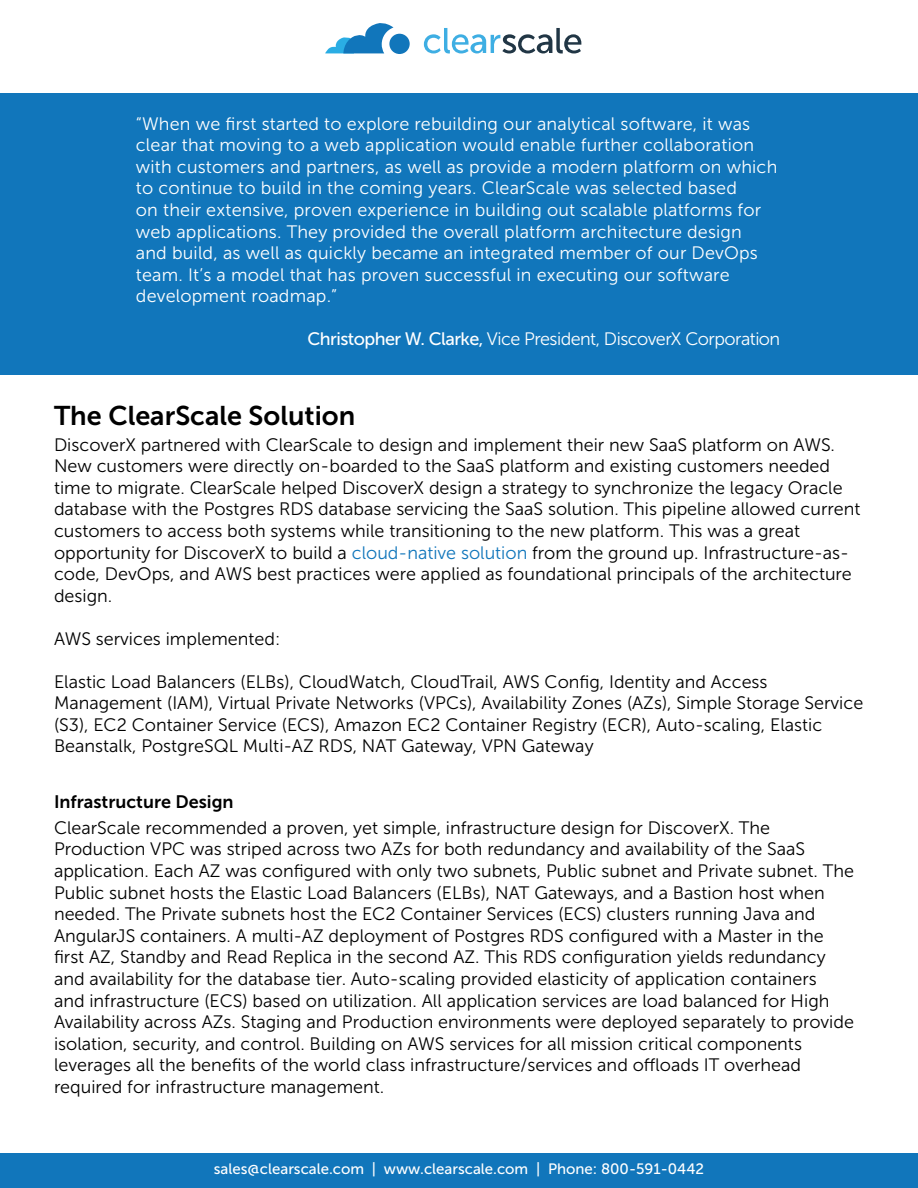
<style>
.page{position:relative;width:918px;height:1188px;background:#fff}
.page>*{position:absolute;margin:0;border:0;box-sizing:border-box;transform-origin:0 0}
.t1{font:27px "Museo Sans 700";color:#000}
.t2{font:18px/21.6px "Museo Sans 300";color:#000}
.t3{font:18px/21.6px "Museo Sans 300";letter-spacing:.01em;color:#fff}
.t4{font:18px "Museo Sans 300";letter-spacing:-.03em;color:#fff}
.t5{font:18px "Museo Sans 700";color:#000}
.t6{font:15px "Museo Sans 500";color:#fff}
.s1{font-family:"Museo Sans 500"}
.s2{color:#1176bb}
</style>
<div class="page">
<svg style="left:424px;top:28px;width:157px;height:25px"></svg>
<div style="left:389px;top:34px;width:21px;height:20px;background:#1176bb;border-radius:50%"></div>
<svg style="left:325px;top:23px;width:68px;height:30px"></svg>
<div style="left:0;top:1154px;width:918px;height:34px;background:#1176bb"></div>
<div style="left:0;top:94px;width:918px;height:281px;background:#1176bb"></div>
<p class="t3" style="left:136px;top:113px;width:643px">“When we first started to explore rebuilding our analytical software, it was clear that moving to a web application would enable further collaboration with customers and partners, as well as provide a modern platform on which to continue to build in the coming years. ClearScale was selected based<br>on their extensive, proven experience in building out scalable platforms for web applications. They provided the overall platform architecture design and build, as well as quickly became an integrated member of our DevOps team. It’s a model that has proven successful in executing our software development roadmap.”</p>
<p class="t4" style="left:307px;top:329px;width:474px"><span class="s1">Christopher W. Clarke,</span> Vice President, DiscoverX Corporation</p>
<h1 class="t1" style="left:54px;top:400px;width:303px">The ClearScale Solution</h1>
<p class="t2" style="left:54px;top:434px;width:808px">DiscoverX partnered with ClearScale to design and implement their new SaaS platform on AWS.<br>New customers were directly on-boarded to the SaaS platform and existing customers needed time to migrate. ClearScale helped DiscoverX design a strategy to synchronize the legacy Oracle database with the Postgres RDS database servicing the SaaS solution. This pipeline allowed current customers to access both systems while transitioning to the new platform. This was a great opportunity for DiscoverX to build a <span class="s2">cloud-native solution</span> from the ground up. Infrastructure-as&shy;code, DevOps, and AWS best practices were applied as foundational principals of the architecture design.</p>
<p class="t2" style="left:54px;top:628px;width:228px">AWS services implemented:</p>
<p class="t2" style="left:54px;top:671px;width:811px">Elastic Load Balancers (ELBs), CloudWatch, CloudTrail, AWS Config, Identity and Access Management (IAM), Virtual Private Networks (VPCs), Availability Zones (AZs), Simple Storage Service (S3), EC2 Container Service (ECS), Amazon EC2 Container Registry (ECR), Auto-scaling, Elastic Beanstalk, PostgreSQL Multi-AZ RDS, NAT Gateway, VPN Gateway</p>
<p class="t5" style="left:54px;top:792px;width:181px">Infrastructure Design</p>
<p class="t2" style="left:54px;top:817px;width:802px">ClearScale recommended a proven, yet simple, infrastructure design for DiscoverX. The Production VPC was striped across two AZs for both redundancy and availability of the SaaS application. Each AZ was configured with only two subnets, Public subnet and Private subnet. The Public subnet hosts the Elastic Load Balancers (ELBs), NAT Gateways, and a Bastion host when needed. The Private subnets host the EC2 Container Services (ECS) clusters running Java and AngularJS containers. A multi-AZ deployment of Postgres RDS configured with a Master in the first AZ, Standby and Read Replica in the second AZ. This RDS configuration yields redundancy and availability for the database tier. Auto-scaling provided elasticity of application containers<br>and infrastructure (ECS) based on utilization. All application services are load balanced for High Availability across AZs. Staging and Production environments were deployed separately to provide isolation, security, and control. Building on AWS services for all mission critical components leverages all the benefits of the world class infrastructure/services and offloads IT overhead required for infrastructure management.</p>
<p class="t6" style="left:214px;top:1161px;width:492px">sales@clearscale.com | www.clearscale.com | Phone: 800-591-0442</p>
</div>
